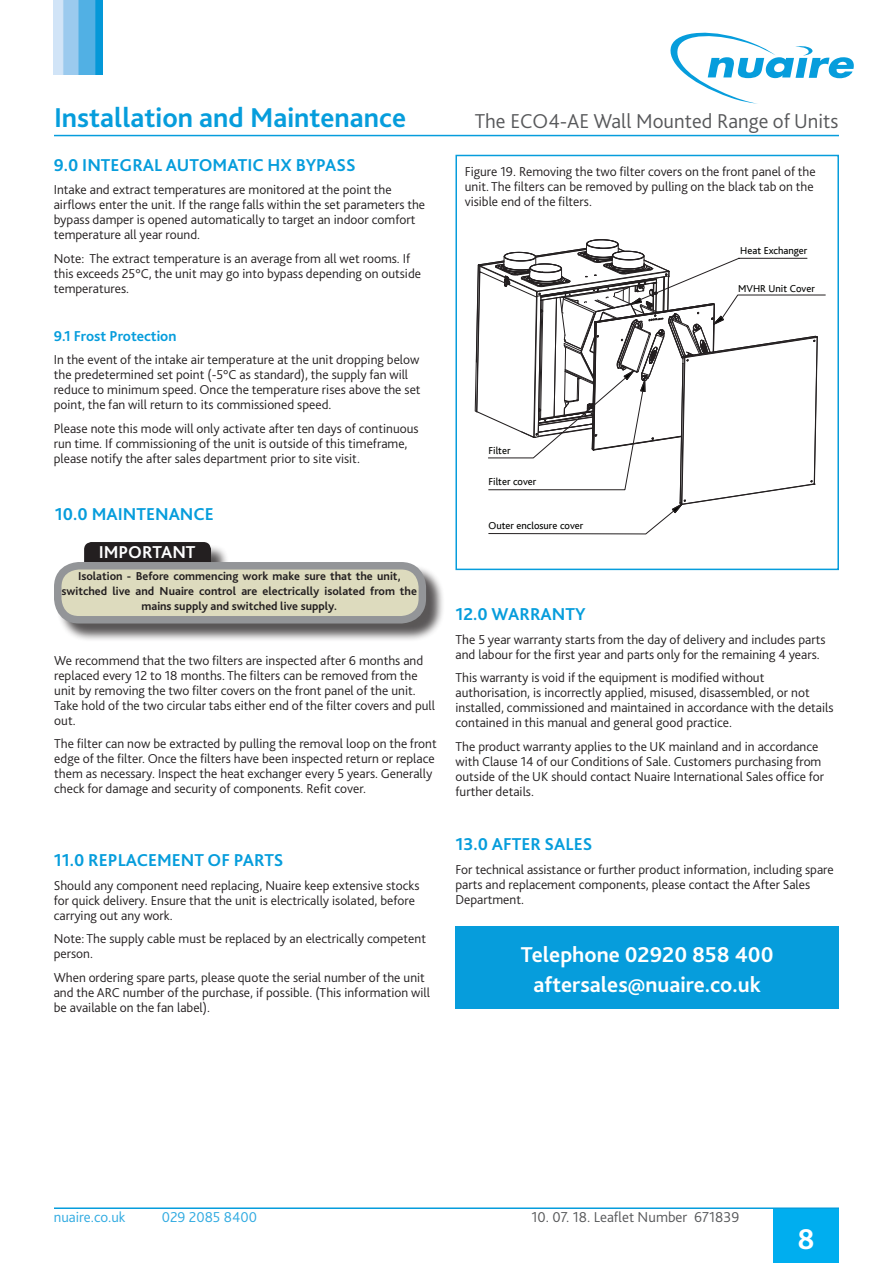
<style>
.page{position:relative;width:893px;height:1263px;background:#fff}
.page>*{position:absolute;margin:0;border:0;box-sizing:border-box;transform-origin:0 0}
.t1{font:700 30px "Bliss 2";color:#fff}
.t2{font:700 28.5px "Bliss 2";color:#069ddc}
.Subtitle_-_Bold{font:700 22.5px/30px "Bliss 2";color:#fff;text-align:center}
.t3{font:300 21px "Bliss 2";color:#57585a}
.t4{font:700 18px "Bliss 2";color:#069ddc}
.Text__Bold{font:700 18px "Bliss 2";color:#fff}
.t5{font:300 15px "Bliss 2";color:#57585a}
.t6{font:300 15px "Bliss 2";color:#30aae1}
.t7{font:700 15px "Bliss 2";color:#069ddc}
.Text{font:300 13.5px/15px "Bliss 2";color:#231f20}
.Text__Bold-2{font:700 12px/15px "Bliss 2";color:#231f20;text-align:center}
.t8{font:10.5px "Bliss";color:#040503}
</style>
<div class="page">
<div style="left:773px;top:1209px;width:66px;height:54px;background:#00aeef"></div>
<img style="left:54px;top:0;width:49px;height:75px">
<svg style="left:670px;top:32px;width:184px;height:72px"></svg>
<hr style="left:54px;top:135px;width:785px;height:1px;background:#069ddc">
<hr style="left:54px;top:1207px;width:785px;height:2px;background:#069ddc">
<div style="left:455px;top:926px;width:384px;height:82px;background:#069ddc"></div>
<div style="left:455px;top:155px;width:384px;height:415px;border:2px solid #069ddc"></div>
<svg style="left:474px;top:239px;width:352px;height:295px"></svg>
<div style="left:56px;top:544px;width:389px;height:98px;background:#231f20;opacity:.75"></div>
<div style="left:84px;top:542px;width:127px;height:20px;background:#231f20"></div>
<div style="left:58px;top:566px;width:364px;height:54px;background:#dddbbe;border-radius:21px"></div>
<div style="left:54px;top:562px;width:372px;height:61px;border:8px solid #939598;border-radius:21px"></div>
<h2 class="t2" style="left:54px;top:100px;width:354px">Installation and Maintenance</h2>
<h3 class="t3" style="left:475px;top:108px;width:365px">The ECO4-AE Wall Mounted Range of Units</h3>
<p class="t4" style="left:54px;top:154px;width:303px">9.0 INTEGRAL AUTOMATIC HX BYPASS</p>
<p class="Text" style="left:54px;top:182px;width:373px">Intake and extract temperatures are monitored at the point the airflows enter the unit. If the range falls within the set parameters the bypass damper is opened automatically to target an indoor comfort temperature all year round.</p>
<p class="Text" style="left:54px;top:251px;width:369px">Note: The extract temperature is an average from all wet rooms. If this exceeds 25°C, the unit may go into bypass depending on outside temperatures.</p>
<p class="t7" style="left:54px;top:326px;width:124px">9.1 Frost Protection</p>
<p class="Text" style="left:54px;top:352px;width:368px">In the event of the intake air temperature at the unit dropping below the predetermined set point (-5°C as standard), the supply fan will reduce to minimum speed. Once the temperature rises above the set point, the fan will return to its commissioned speed.</p>
<p class="Text" style="left:54px;top:420px;width:366px">Please note this mode will only activate after ten days of continuous run time. If commissioning of the unit is outside of this timeframe, please notify the after sales department prior to site visit.</p>
<p class="t4" style="left:55px;top:502px;width:160px">10.0 MAINTENANCE</p>
<p class="Text__Bold" style="left:99px;top:541px;width:98px">IMPORTANT</p>
<p class="Text__Bold-2" style="left:62px;top:568px;width:357px">Isolation - Before commencing work make sure that the unit, switched live and Nuaire control are electrically isolated from the mains supply and switched live supply.</p>
<p class="Text" style="left:54px;top:652px;width:382px">We recommend that the two filters are inspected after 6 months and replaced every 12 to 18 months. The filters can be removed from the unit by removing the two filter covers on the front panel of the unit.<br>Take hold of the two circular tabs either end of the filter covers and pull out.</p>
<p class="Text" style="left:54px;top:736px;width:384px">The filter can now be extracted by pulling the removal loop on the front edge of the filter. Once the filters have been inspected return or replace them as necessary. Inspect the heat exchanger every 5 years. Generally check for damage and security of components. Refit cover.</p>
<p class="t4" style="left:54px;top:849px;width:231px">11.0 REPLACEMENT OF PARTS</p>
<p class="Text" style="left:54px;top:877px;width:367px">Should any component need replacing, Nuaire keep extensive stocks for quick delivery. Ensure that the unit is electrically isolated, before carrying out any work.</p>
<p class="Text" style="left:54px;top:931px;width:374px">Note: The supply cable must be replaced by an electrically competent person.</p>
<p class="Text" style="left:54px;top:969px;width:378px">When ordering spare parts, please quote the serial number of the unit and the ARC number of the purchase, if possible. (This information will be available on the fan label).</p>
<p class="Text" style="left:465px;top:164px;width:352px">Figure 19. Removing the two filter covers on the front panel of the unit. The filters can be removed by pulling on the black tab on the visible end of the filters.</p>
<p class="t8" style="left:740px;top:245px;width:69px">Heat Exchanger</p>
<p class="t8" style="left:488px;top:445px;width:24px">Filter</p>
<p class="t8" style="left:488px;top:476px;width:49px">Filter cover</p>
<p class="t8" style="left:489px;top:520px;width:96px">Outer enclosure cover</p>
<p class="t8" style="left:738px;top:283px;width:78px">MVHR Unit Cover</p>
<p class="t4" style="left:455px;top:603px;width:132px">12.0 WARRANTY</p>
<p class="Text" style="left:455px;top:631px;width:372px">The 5 year warranty starts from the day of delivery and includes parts and labour for the first year and parts only for the remaining 4 years.</p>
<p class="Text" style="left:455px;top:670px;width:380px">This warranty is void if the equipment is modified without authorisation, is incorrectly applied, misused, disassembled, or not installed, commissioned and maintained in accordance with the details contained in this manual and general good practice.</p>
<p class="Text" style="left:455px;top:738px;width:370px">The product warranty applies to the UK mainland and in accordance with Clause 14 of our Conditions of Sale. Customers purchasing from outside of the UK should contact Nuaire International Sales office for further details.</p>
<p class="t4" style="left:455px;top:833px;width:138px">13.0 AFTER SALES</p>
<p class="Text" style="left:455px;top:861px;width:380px">For technical assistance or further product information, including spare parts and replacement components, please contact the After Sales<br>Department.</p>
<p class="Subtitle_-_Bold" style="left:521px;top:939px;width:254px">Telephone 02920 858 400 aftersales@nuaire.co.uk</p>
<p class="t6" style="left:54px;top:1208px;width:73px">nuaire.co.uk</p>
<p class="t6" style="left:162px;top:1208px;width:97px">029 2085 8400</p>
<p class="t5" style="left:531px;top:1208px;width:209px">10. 07. 18. Leaflet Number 671839</p>
<h1 class="t1" style="left:798px;top:1221px;width:19px">8</h1>
</div>
